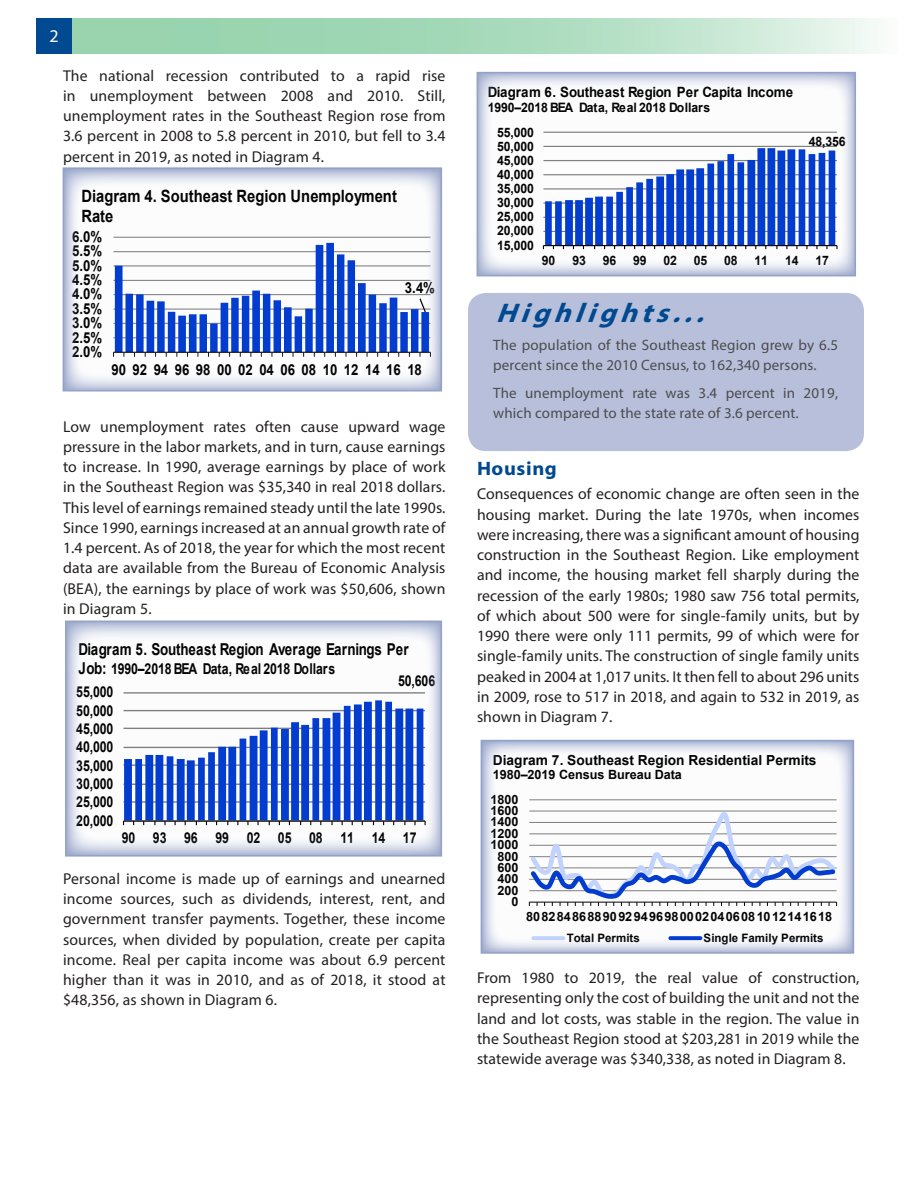
<style>
.page{position:relative;width:918px;height:1188px;background:#fff}
.page>*{position:absolute;margin:0;border:0;box-sizing:border-box;transform-origin:0 0}
.RegSum_Body_Text{font:italic 700 27px "Myriad Pro";color:#014990;scale:1.06 1}
.RegSum_Body_Text-2{font:700 19.5px "Myriad Pro";letter-spacing:.03em;color:#014990;scale:1.05 1}
.t1{font:18px "Myriad Pro";color:#fff}
.t2{font:700 16.95px/19.6px "Arial";color:#000;scale:.87 1}
.t3{font:700 16.35px "Arial";letter-spacing:-.03em;color:#000;scale:.82 1}
.RegSum_Body_Text-3{font:15.75px/20.2px "Myriad Pro";letter-spacing:.005em;color:#231f20;text-align:justify}
.t4{font:700 15.15px "Arial";letter-spacing:-.005em;color:#000;scale:.87 1}
.RegSum_Body_Text-4{font:15px/20.2px "Myriad Pro";letter-spacing:.01em;color:#4d4d4f}
.t5{font:700 15px "Arial";letter-spacing:-.01em;color:#000;scale:.82 1}
.t6{font:700 14.1px "Arial";letter-spacing:-.03em;color:#000;scale:.94 1}
.t7{font:700 13.95px "Arial";letter-spacing:.005em;color:#000}
.t8{font:700 13.05px "Arial";letter-spacing:-.01em;color:#000;scale:.94 1}
.t9{font:700 12.75px "Arial";letter-spacing:-.005em;color:#000}
.t10{font:700 11.55px "Arial";color:#000}
.s1{font-size:16.35px}
</style>
<div class="page">
<div style="left:36px;top:18px;width:36px;height:36px;background:#014990"></div>
<svg style="left:72px;top:18px;width:803px;height:36px;background:#b0ddc1"></svg>
<div style="left:468px;top:293px;width:396px;height:158px;background:#b7bfda;border-radius:18px"></div>
<svg style="left:66px;top:170px;width:373px;height:219px"></svg>
<div style="left:113px;top:237px;width:317px;height:115px;background:#fff"></div>
<hr style="left:113px;top:237px;width:317px;height:1px;background:#7f7f7f">
<svg style="left:113px;top:243px;width:318px;height:114px"></svg>
<div style="left:63px;top:167px;width:379px;height:225px;border:2px solid #94a2c8"></div>
<svg style="left:68px;top:624px;width:371px;height:230px"></svg>
<div style="left:123px;top:692px;width:303px;height:128px;background:#fff"></div>
<hr style="left:124px;top:692px;width:301px;height:2px;background:#7f7f7f">
<svg style="left:123px;top:700px;width:303px;height:125px"></svg>
<div style="left:65px;top:621px;width:377px;height:236px;border:2px solid #94a2c8"></div>
<svg style="left:480px;top:75px;width:373px;height:198px"></svg>
<div style="left:544px;top:132px;width:294px;height:113px;background:#fff"></div>
<hr style="left:543px;top:146px;width:294px;height:1px;background:#7f7f7f">
<hr style="left:543px;top:132px;width:294px;height:1px;background:#7f7f7f">
<svg style="left:543px;top:148px;width:295px;height:101px"></svg>
<div style="left:477px;top:72px;width:379px;height:204px;border:2px solid #94a2c8"></div>
<svg style="left:484px;top:743px;width:367px;height:208px"></svg>
<div style="left:529px;top:800px;width:308px;height:102px;background:#fff"></div>
<hr style="left:529px;top:800px;width:308px;height:1px;background:#7f7f7f">
<svg style="left:529px;top:811px;width:309px;height:95px"></svg>
<svg style="left:502px;top:928px;width:347px;height:21px"></svg>
<hr style="left:533px;top:936px;width:31px;height:4px;background:#c3d4ff">
<svg style="left:670px;top:936px;width:30px;height:4px"></svg>
<div style="left:481px;top:740px;width:373px;height:214px;border:2px solid #94a2c8"></div>
<p class="t1" style="left:49px;top:25px;width:11px">2</p>
<p class="RegSum_Body_Text-3" style="left:63px;top:65px;width:384px">The national recession contributed to a rapid rise in unemployment between 2008 and 2010. Still, unemployment rates in the Southeast Region rose from 3.6 percent in 2008 to 5.8 percent in 2010, but fell to 3.4 percent in 2019, as noted in Diagram 4.</p>
<p class="t2" style="left:81px;top:187px;width:364px">Diagram 4. Southeast Region Unemployment<br>Rate</p>
<p class="t4" style="left:72px;top:226px;width:36px">6.0%</p>
<p class="t4" style="left:72px;top:240px;width:36px">5.5%</p>
<p class="t4" style="left:72px;top:255px;width:36px">5.0%</p>
<p class="t4" style="left:72px;top:269px;width:36px">4.5%</p>
<p class="t4" style="left:72px;top:283px;width:36px">4.0%</p>
<p class="t4" style="left:72px;top:298px;width:36px">3.5%</p>
<p class="t4" style="left:72px;top:312px;width:36px">3.0%</p>
<p class="t4" style="left:72px;top:327px;width:36px">2.5%</p>
<p class="t4" style="left:72px;top:341px;width:36px">2.0%</p>
<p class="t4" style="left:405px;top:277px;width:36px">3.4%</p>
<p class="t4" style="left:111px;top:359px;width:358px">90 92 94 96 98 00 02 04 06 08 10 12 14 16 18</p>
<p class="RegSum_Body_Text-3" style="left:63px;top:416px;width:384px">Low unemployment rates often cause upward wage pressure in the labor markets, and in turn, cause earnings to increase. In 1990, average earnings by place of work in the Southeast Region was $35,340 in real 2018 dollars.<br>This level of earnings remained steady until the late 1990s.<br>Since 1990, earnings increased at an annual growth rate of 1.4 percent. As of 2018, the year for which the most recent data are available from the Bureau of Economic Analysis (BEA), the earnings by place of work was $50,606, shown in Diagram 5.</p>
<p class="t3" style="left:78px;top:637px;width:404px">Diagram 5. Southeast Region Average Earnings Per</p>
<p class="t5" style="left:78px;top:658px;width:315px"><span class="s1">Job:</span> 1990–2018 BEA Data, Real 2018 Dollars</p>
<p class="t5" style="left:398px;top:670px;width:47px">50,606</p>
<p class="t5" style="left:76px;top:682px;width:47px">55,000</p>
<p class="t5" style="left:76px;top:700px;width:47px">50,000</p>
<p class="t5" style="left:76px;top:718px;width:47px">45,000</p>
<p class="t5" style="left:76px;top:736px;width:47px">40,000</p>
<p class="t5" style="left:76px;top:755px;width:47px">35,000</p>
<p class="t5" style="left:76px;top:773px;width:47px">30,000</p>
<p class="t5" style="left:76px;top:791px;width:47px">25,000</p>
<p class="t5" style="left:76px;top:810px;width:47px">20,000</p>
<p class="t5" style="left:122px;top:827px;width:361px">90 93 96 99 02 05 08 11 14 17</p>
<p class="RegSum_Body_Text-3" style="left:63px;top:868px;width:384px">Personal income is made up of earnings and unearned income sources, such as dividends, interest, rent, and government transfer payments. Together, these income sources, when divided by population, create per capita income. Real per capita income was about 6.9 percent higher than it was in 2010, and as of 2018, it stood at $48,356, as shown in Diagram 6.</p>
<p class="t6" style="left:488px;top:82px;width:326px">Diagram 6. Southeast Region Per Capita Income</p>
<p class="t8" style="left:488px;top:98px;width:238px">1990–2018 BEA Data, Real 2018 Dollars</p>
<p class="t8" style="left:497px;top:123px;width:41px">55,000</p>
<p class="t8" style="left:497px;top:137px;width:41px">50,000</p>
<p class="t8" style="left:497px;top:151px;width:41px">45,000</p>
<p class="t8" style="left:497px;top:165px;width:41px">40,000</p>
<p class="t8" style="left:497px;top:179px;width:41px">35,000</p>
<p class="t8" style="left:497px;top:193px;width:41px">30,000</p>
<p class="t8" style="left:497px;top:208px;width:41px">25,000</p>
<p class="t8" style="left:497px;top:222px;width:41px">20,000</p>
<p class="t8" style="left:497px;top:236px;width:41px">15,000</p>
<p class="t8" style="left:809px;top:132px;width:41px">48,356</p>
<p class="t8" style="left:542px;top:251px;width:16px">90</p>
<p class="t8" style="left:572px;top:251px;width:16px">93</p>
<p class="t8" style="left:603px;top:251px;width:16px">96</p>
<p class="t8" style="left:633px;top:251px;width:16px">99</p>
<p class="t8" style="left:664px;top:251px;width:16px">02</p>
<p class="t8" style="left:694px;top:251px;width:16px">05</p>
<p class="t8" style="left:724px;top:251px;width:16px">08</p>
<p class="t8" style="left:755px;top:251px;width:16px">11</p>
<p class="t8" style="left:785px;top:251px;width:16px">14</p>
<p class="t8" style="left:815px;top:251px;width:16px">17</p>
<p class="RegSum_Body_Text" style="left:496px;top:295px;width:211px">Highlights...</p>
<p class="RegSum_Body_Text-4" style="left:493px;top:335px;width:346px">The population of the Southeast Region grew by 6.5 percent since the 2010 Census, to 162,340 persons.</p>
<p class="RegSum_Body_Text-4" style="left:493px;top:383px;width:346px">The unemployment rate was 3.4 percent in 2019, which compared to the state rate of 3.6 percent.</p>
<p class="RegSum_Body_Text-2" style="left:477px;top:455px;width:78px">Housing</p>
<p class="RegSum_Body_Text-3" style="left:477px;top:484px;width:384px">Consequences of economic change are often seen in the housing market. During the late 1970s, when incomes were increasing, there was a significant amount of housing construction in the Southeast Region. Like employment and income, the housing market fell sharply during the recession of the early 1980s; 1980 saw 756 total permits, of which about 500 were for single-family units, but by 1990 there were only 111 permits, 99 of which were for single-family units. The construction of single family units peaked in 2004 at 1,017 units. It then fell to about 296 units in 2009, rose to 517 in 2018, and again to 532 in 2019, as shown in Diagram 7.</p>
<p class="t7" style="left:493px;top:750px;width:325px">Diagram 7. Southeast Region Residential Permits</p>
<p class="t9" style="left:493px;top:766px;width:191px">1980–2019 Census Bureau Data</p>
<p class="t9" style="left:491px;top:790px;width:29px">1800</p>
<p class="t9" style="left:491px;top:802px;width:29px">1600</p>
<p class="t9" style="left:491px;top:813px;width:29px">1400</p>
<p class="t9" style="left:491px;top:824px;width:29px">1200</p>
<p class="t9" style="left:491px;top:836px;width:29px">1000</p>
<p class="t9" style="left:498px;top:847px;width:22px">800</p>
<p class="t9" style="left:498px;top:858px;width:22px">600</p>
<p class="t9" style="left:498px;top:870px;width:22px">400</p>
<p class="t9" style="left:498px;top:881px;width:22px">200</p>
<p class="t9" style="left:511px;top:893px;width:9px">0</p>
<p class="t9" style="left:526px;top:908px;width:308px">8082848688909294969800020406081012141618</p>
<p class="t10" style="left:567px;top:930px;width:75px">Total Permits</p>
<p class="t10" style="left:704px;top:930px;width:121px">Single Family Permits</p>
<p class="RegSum_Body_Text-3" style="left:477px;top:968px;width:384px">From 1980 to 2019, the real value of construction, representing only the cost of building the unit and not the land and lot costs, was stable in the region. The value in the Southeast Region stood at $203,281 in 2019 while the statewide average was $340,338, as noted in Diagram 8.</p>
</div>
